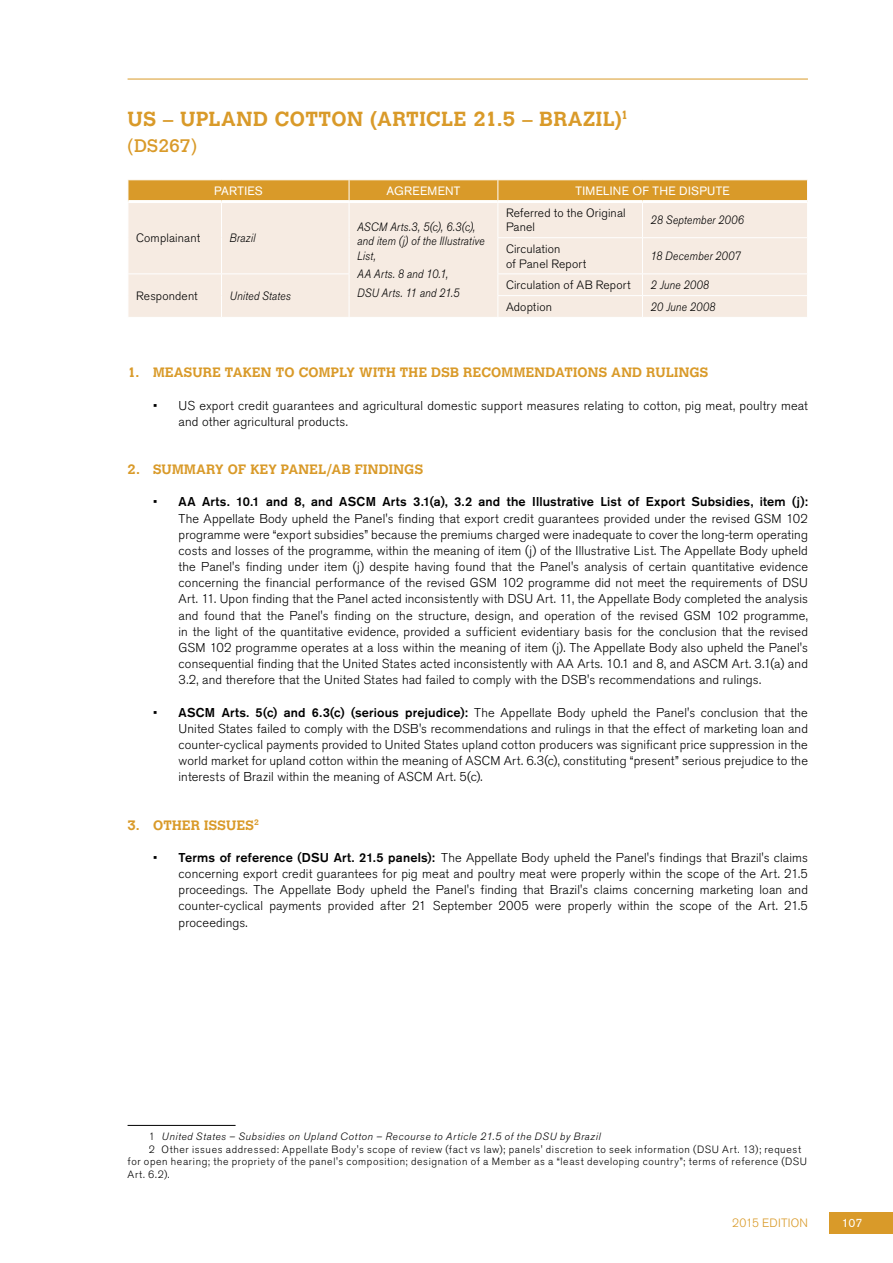
<style>
.page{position:relative;width:893px;height:1263px;background:#fff}
.page>*{position:absolute;margin:0;border:0;box-sizing:border-box;transform-origin:0 0}
.t1{font:700 20.25px "Calvert MT Std";letter-spacing:.025em;color:#d99a29}
.t2{font:18px "Calvert MT Std";color:#d99a29}
.t3{font:700 13.5px "Calvert MT Std";letter-spacing:.02em;color:#d99a29}
.t4{font:300 12.75px/16.2px "Akzidenz Grotesk BE";letter-spacing:.01em;color:#000;text-align:justify}
.t5{font:italic 300 12px/14.4px "Akzidenz Grotesk BE";letter-spacing:.01em;color:#000;scale:.9 1}
.t6{font:300 12px/14.4px "Akzidenz Grotesk BE";letter-spacing:.015em;color:#000}
.t7{font:12px "Akzidenz Grotesk BE";letter-spacing:.025em;color:#fff}
.t8{font:300 12px "Akzidenz Grotesk BE";letter-spacing:.015em;color:#d99a29}
.t9{font:300 10.5px "Akzidenz Grotesk BE";letter-spacing:.055em;color:#000}
.t10{font:italic 300 10.5px "Akzidenz Grotesk BE";letter-spacing:.055em;color:#000}
.s1{font-weight:500}
.s2{font-style:normal}
</style>
<div class="page">
<div style="left:829px;top:1212px;width:64px;height:21px;background:#d99a29"></div>
<hr style="left:128px;top:79px;width:680px;height:1px;background:#d99a29">
<div style="left:129px;top:203px;width:678px;height:114px;background:#f6ebe2"></div>
<svg style="left:128px;top:274px;width:1px;height:43px"></svg>
<hr style="left:349px;top:203px;width:1px;height:35px;background:#fff">
<hr style="left:497px;top:203px;width:1px;height:34px;background:#fff">
<hr style="left:349px;top:238px;width:1px;height:35px;background:#fff">
<hr style="left:497px;top:238px;width:1px;height:35px;background:#fff">
<svg style="left:349px;top:274px;width:1px;height:43px"></svg>
<svg style="left:497px;top:274px;width:1px;height:43px"></svg>
<div style="left:128px;top:180px;width:680px;height:22px;background:#d99a29"></div>
<hr style="left:128px;top:200px;width:93px;height:3px;background:#fff">
<hr style="left:221px;top:200px;width:128px;height:3px;background:#fff">
<hr style="left:349px;top:200px;width:149px;height:3px;background:#fff">
<hr style="left:498px;top:200px;width:144px;height:3px;background:#fff">
<hr style="left:642px;top:200px;width:165px;height:3px;background:#fff">
<hr style="left:221px;top:203px;width:1px;height:35px;background:#fff">
<hr style="left:221px;top:238px;width:1px;height:35px;background:#fff">
<hr style="left:642px;top:203px;width:1px;height:34px;background:#fff">
<hr style="left:497px;top:237px;width:145px;height:1px;background:#fff">
<hr style="left:642px;top:237px;width:166px;height:1px;background:#fff">
<hr style="left:642px;top:238px;width:1px;height:35px;background:#fff">
<hr style="left:128px;top:273px;width:93px;height:1px;background:#fff">
<hr style="left:221px;top:273px;width:128px;height:1px;background:#fff">
<svg style="left:221px;top:274px;width:1px;height:43px"></svg>
<hr style="left:497px;top:273px;width:145px;height:1px;background:#fff">
<hr style="left:642px;top:273px;width:166px;height:1px;background:#fff">
<hr style="left:497px;top:295px;width:145px;height:1px;background:#fff">
<hr style="left:642px;top:295px;width:166px;height:1px;background:#fff">
<svg style="left:642px;top:274px;width:1px;height:43px"></svg>
<hr style="left:128px;top:1125px;width:108px;height:1px;background:#000">
<h1 class="t1" style="left:128px;top:106px;width:502px">US – UPLAND COTTON (ARTICLE 21.5 – BRAZIL)<sup>1</sup></h1>
<h2 class="t2" style="left:128px;top:135px;width:71px">(DS267)</h2>
<p class="t7" style="left:214px;top:184px;width:50px">PARTIES</p>
<p class="t7" style="left:387px;top:184px;width:75px">AGREEMENT</p>
<p class="t7" style="left:576px;top:184px;width:156px">TIMELINE OF THE DISPUTE</p>
<p class="t6" style="left:136px;top:231px;width:66px">Complainant</p>
<p class="t5" style="left:230px;top:231px;width:30px">Brazil</p>
<p class="t6" style="left:506px;top:206px;width:121px">Referred to the Original<br>Panel</p>
<p class="t5" style="left:651px;top:213px;width:105px">28 September 2006</p>
<p class="t6" style="left:506px;top:242px;width:82px">Circulation<br>of Panel Report</p>
<p class="t5" style="left:651px;top:249px;width:102px">18 December 2007</p>
<p class="t5" style="left:357px;top:220px;width:143px">ASCM Arts.3, 5(c), 6.3(c), and item (j) of the Illustrative<br>List,</p>
<p class="t5" style="left:357px;top:265px;width:115px;line-height:18.6px">AA Arts. 8 and 10.1,<br>DSU Arts. 11 and 21.5</p>
<p class="t6" style="left:506px;top:278px;width:126px">Circulation of AB Report</p>
<p class="t5" style="left:651px;top:278px;width:67px">2 June 2008</p>
<p class="t6" style="left:506px;top:300px;width:47px">Adoption</p>
<p class="t5" style="left:651px;top:300px;width:74px">20 June 2008</p>
<p class="t6" style="left:136px;top:289px;width:63px">Respondent</p>
<p class="t5" style="left:230px;top:289px;width:69px">United States</p>
<p class="t3" style="left:128px;top:364px;width:582px">1. MEASURE TAKEN TO COMPLY WITH THE DSB RECOMMENDATIONS AND RULINGS</p>
<p class="t4" style="left:179px;top:397px;width:631px;text-indent:-26px">• US export credit guarantees and agricultural domestic support measures relating to cotton, pig meat, poultry meat and other agricultural products.</p>
<p class="t3" style="left:128px;top:461px;width:297px">2. SUMMARY OF KEY PANEL/AB FINDINGS</p>
<p class="t4" style="left:179px;top:494px;width:631px;text-indent:-26px">• <span class="s1">AA Arts. 10.1 and 8, and ASCM Arts 3.1(a), 3.2 and the Illustrative List of Export Subsidies, item (j):<br></span>The Appellate Body upheld the Panel's finding that export credit guarantees provided under the revised GSM 102 programme were “export subsidies” because the premiums charged were inadequate to cover the long-term operating costs and losses of the programme, within the meaning of item (j) of the Illustrative List. The Appellate Body upheld the Panel's finding under item (j) despite having found that the Panel's analysis of certain quantitative evidence concerning the financial performance of the revised GSM 102 programme did not meet the requirements of DSU Art. 11. Upon finding that the Panel acted inconsistently with DSU Art. 11, the Appellate Body completed the analysis and found that the Panel's finding on the structure, design, and operation of the revised GSM 102 programme, in the light of the quantitative evidence, provided a sufficient evidentiary basis for the conclusion that the revised GSM 102 programme operates at a loss within the meaning of item (j). The Appellate Body also upheld the Panel's consequential finding that the United States acted inconsistently with AA Arts. 10.1 and 8, and ASCM Art. 3.1(a) and 3.2, and therefore that the United States had failed to comply with the DSB's recommendations and rulings.</p>
<p class="t4" style="left:179px;top:704px;width:631px;text-indent:-26px">• <span class="s1">ASCM Arts. 5(c) and 6.3(c) (serious prejudice):</span> The Appellate Body upheld the Panel's conclusion that the United States failed to comply with the DSB's recommendations and rulings in that the effect of marketing loan and counter-cyclical payments provided to United States upland cotton producers was significant price suppression in the world market for upland cotton within the meaning of ASCM Art. 6.3(c), constituting “present” serious prejudice to the interests of Brazil within the meaning of ASCM Art. 5(c).</p>
<p class="t3" style="left:128px;top:816px;width:133px">3. OTHER ISSUES<sup>2</sup></p>
<p class="t4" style="left:179px;top:850px;width:631px;text-indent:-26px">• <span class="s1">Terms of reference (DSU Art. 21.5 panels):</span> The Appellate Body upheld the Panel's findings that Brazil's claims concerning export credit guarantees for pig meat and poultry meat were properly within the scope of the Art. 21.5 proceedings. The Appellate Body upheld the Panel's finding that Brazil's claims concerning marketing loan and counter-cyclical payments provided after 21 September 2005 were properly within the scope of the Art. 21.5 proceedings.</p>
<p class="t10" style="left:149px;top:1130px;width:453px"><span class="s2">1</span> United States – Subsidies on Upland Cotton – Recourse to Article 21.5 of the DSU by Brazil</p>
<p class="t9" style="left:149px;top:1143px;width:654px">2 Other issues addressed: Appellate Body's scope of review (fact vs law); panels' discretion to seek information (DSU Art. 13); request</p>
<p class="t9" style="left:128px;top:1156px;width:681px">for open hearing; the propriety of the panel's composition; designation of a Member as a “least developing country”; terms of reference (DSU</p>
<p class="t9" style="left:128px;top:1168px;width:44px">Art. 6.2).</p>
<p class="t8" style="left:732px;top:1216px;width:77px">2015 EDITION</p>
<p class="t7" style="left:842px;top:1216px;width:22px">107</p>
</div>
